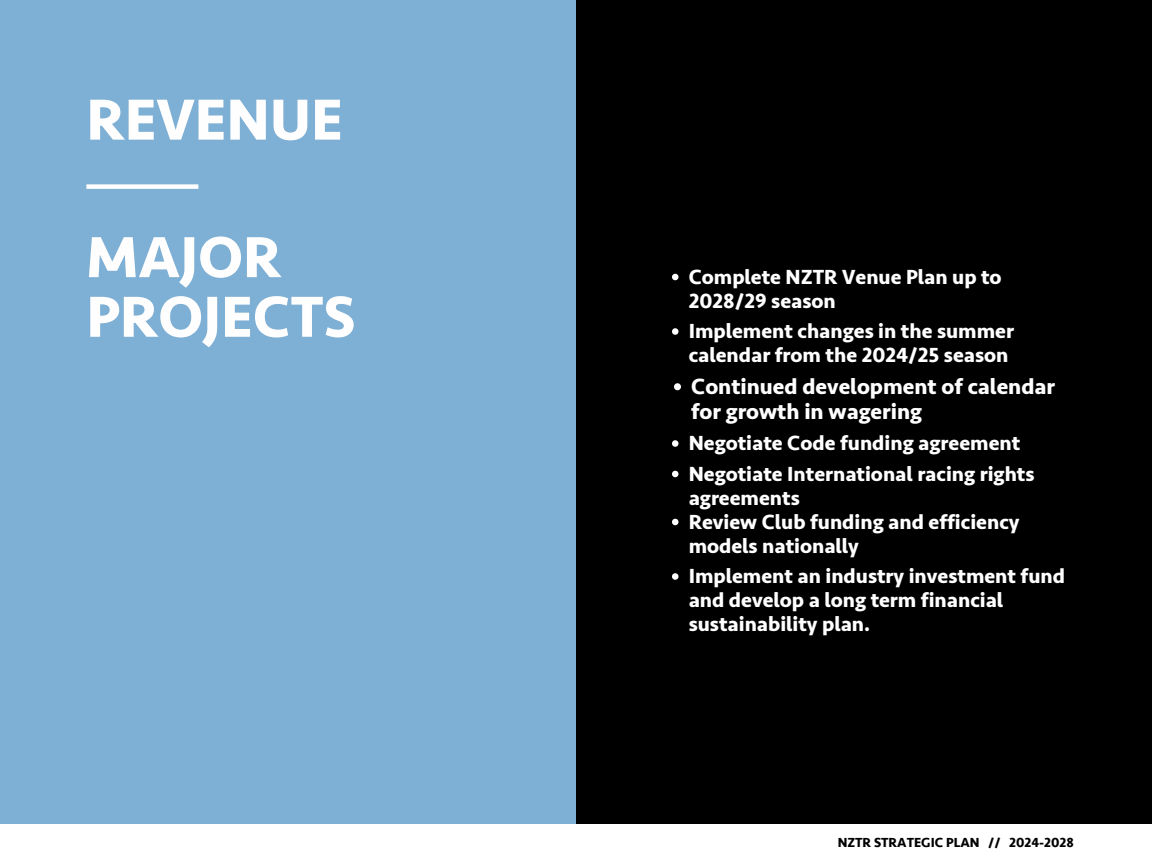
<style>
.page{position:relative;width:1152px;height:864px;background:#000}
.page>*{position:absolute;margin:0;border:0;box-sizing:border-box;transform-origin:0 0}
.t1{font:700 60px/59.7px "Seravek";color:#fefefe}
.t2{font:700 22.5px/25.5px "Seravek";color:#fff}
.t3{font:700 21px/24px "Seravek";color:#fff}
.t4{font:700 13.5px "Seravek";color:#000}
</style>
<div class="page">
<div style="left:0;top:0;width:576px;height:864px;background:#7eafd4"></div>
<div style="left:86px;top:184px;width:112px;height:5px;background:#fefefe"></div>
<svg style="left:672px;top:274px;width:6px;height:6px"></svg>
<svg style="left:672px;top:328px;width:6px;height:7px"></svg>
<svg style="left:674px;top:383px;width:7px;height:7px"></svg>
<svg style="left:672px;top:440px;width:6px;height:7px"></svg>
<svg style="left:672px;top:471px;width:6px;height:6px"></svg>
<svg style="left:672px;top:519px;width:6px;height:6px"></svg>
<svg style="left:672px;top:573px;width:6px;height:7px"></svg>
<div style="left:0;top:825px;width:1152px;height:39px;background:#fff"></div>
<h1 class="t1" style="left:86px;top:91px;width:258px">REVENUE</h1>
<h1 class="t1" style="left:86px;top:229px;width:270px">MAJOR<br>PROJECTS</h1>
<p class="t3" style="left:689px;top:265px;width:314px">Complete NZTR Venue Plan up to<br>2028/29 season</p>
<p class="t3" style="left:689px;top:320px;width:327px">Implement changes in the summer calendar from the 2024/25 season</p>
<p class="t2" style="left:691px;top:374px;width:365px">Continued development of calendar for growth in wagering</p>
<p class="t3" style="left:689px;top:432px;width:333px">Negotiate Code funding agreement</p>
<p class="t3" style="left:689px;top:462px;width:347px">Negotiate International racing rights agreements</p>
<p class="t3" style="left:689px;top:510px;width:332px">Review Club funding and efficiency models nationally</p>
<p class="t3" style="left:689px;top:565px;width:378px">Implement an industry investment fund and develop a long term financial sustainability plan.</p>
<p class="t4" style="left:838px;top:834px;width:238px">NZTR STRATEGIC PLAN // 2024-2028</p>
</div>
